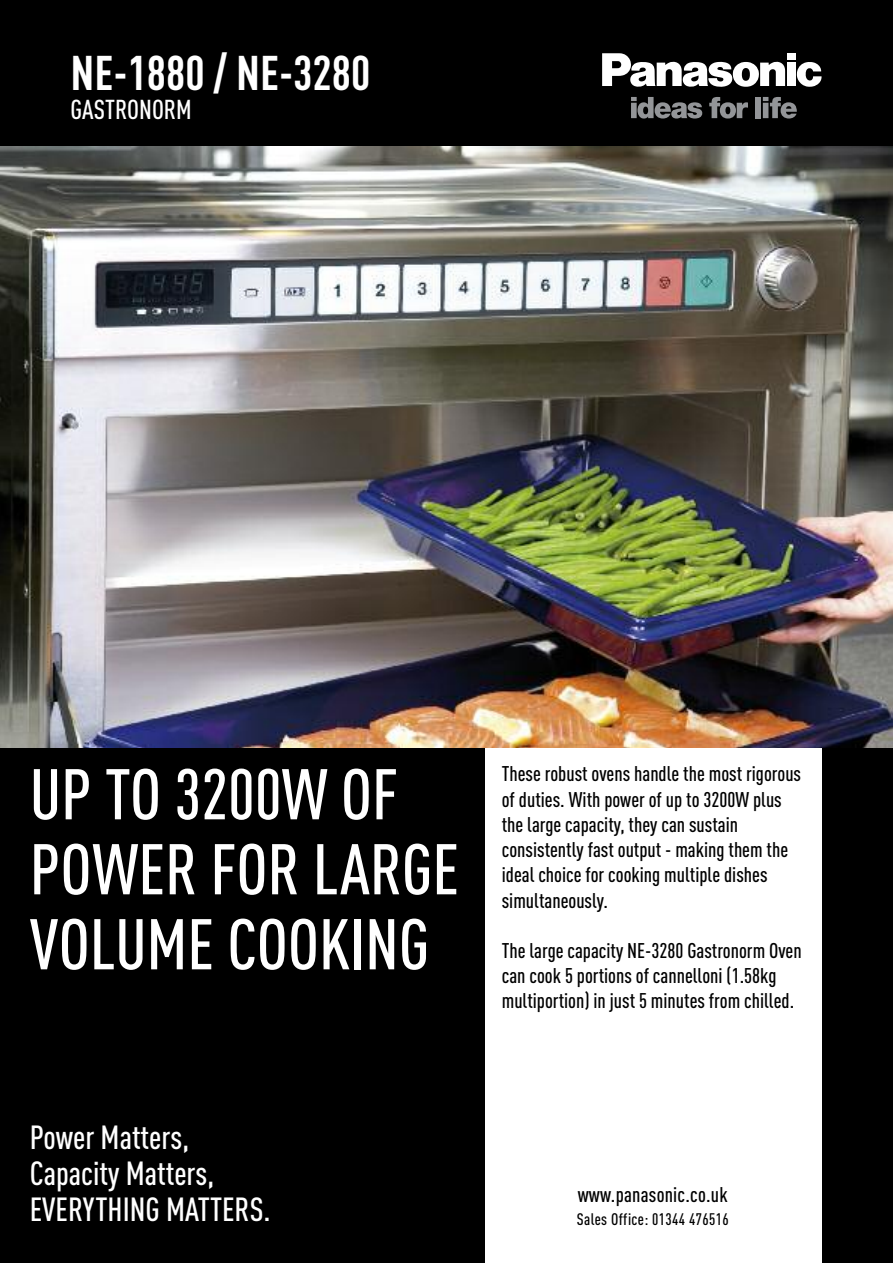
<style>
.page{position:relative;width:893px;height:1263px;background:#fff}
.page>*{position:absolute;margin:0;border:0;box-sizing:border-box;transform-origin:0 0}
.t1{font:500 70.5px/75px "DIN Pro Cond";color:#fff}
.t2{font:700 48px "DIN Pro Cond";color:#fff}
.t3{font:500 33px/36px "DIN Pro Cond";color:#fff}
.t4{font:500 27px "DIN Pro Cond";color:#fff}
.t5{font:500 21px/25.2px "DIN Pro Cond";color:#000}
.t6{font:500 16.5px "DIN Pro Cond";letter-spacing:.025em;color:#000}
</style>
<div class="page">
<img style="left:0;top:145px;width:893px;height:603px">
<div style="left:0;top:748px;width:893px;height:515px;background:#000"></div>
<div style="left:485px;top:748px;width:336px;height:515px;background:#fff"></div>
<div style="left:0;top:0;width:893px;height:145px;background:#000"></div>
<svg style="left:631px;top:97px;width:71px;height:22px"></svg>
<svg style="left:709px;top:97px;width:39px;height:22px"></svg>
<div style="left:756px;top:97px;width:5px;height:21px;background:#939598"></div>
<svg style="left:763px;top:97px;width:34px;height:22px"></svg>
<svg style="left:602px;top:53px;width:183px;height:34px"></svg>
<div style="left:787px;top:63px;width:9px;height:23px;background:#fff"></div>
<div style="left:787px;top:53px;width:9px;height:6px;background:#fff"></div>
<svg style="left:797px;top:62px;width:24px;height:25px"></svg>
<h2 class="t2" style="left:71px;top:56px;width:301px">NE-1880 / NE-3280</h2>
<p class="t4" style="left:71px;top:100px;width:123px">GASTRONORM</p>
<h1 class="t1" style="left:30px;top:763px;width:431px">UP TO 3200W OF<br>POWER FOR LARGE<br>VOLUME COOKING</h1>
<h3 class="t3" style="left:30px;top:1122px;width:242px">Power Matters,<br>Capacity Matters,<br>EVERYTHING MATTERS.</h3>
<p class="t5" style="left:502px;top:763px;width:301px">These robust ovens handle the most rigorous of duties. With power of up to 3200W plus the large capacity, they can sustain consistently fast output - making them the ideal choice for cooking multiple dishes simultaneously.</p>
<p class="t5" style="left:502px;top:940px;width:301px">The large capacity NE-3280 Gastronorm Oven can cook 5 portions of cannelloni (1.58kg multiportion) in just 5 minutes from chilled.</p>
<p class="t5" style="left:578px;top:1184px;width:152px">www.panasonic.co.uk</p>
<p class="t6" style="left:577px;top:1213px;width:153px">Sales Office: 01344 476516</p>
</div>
